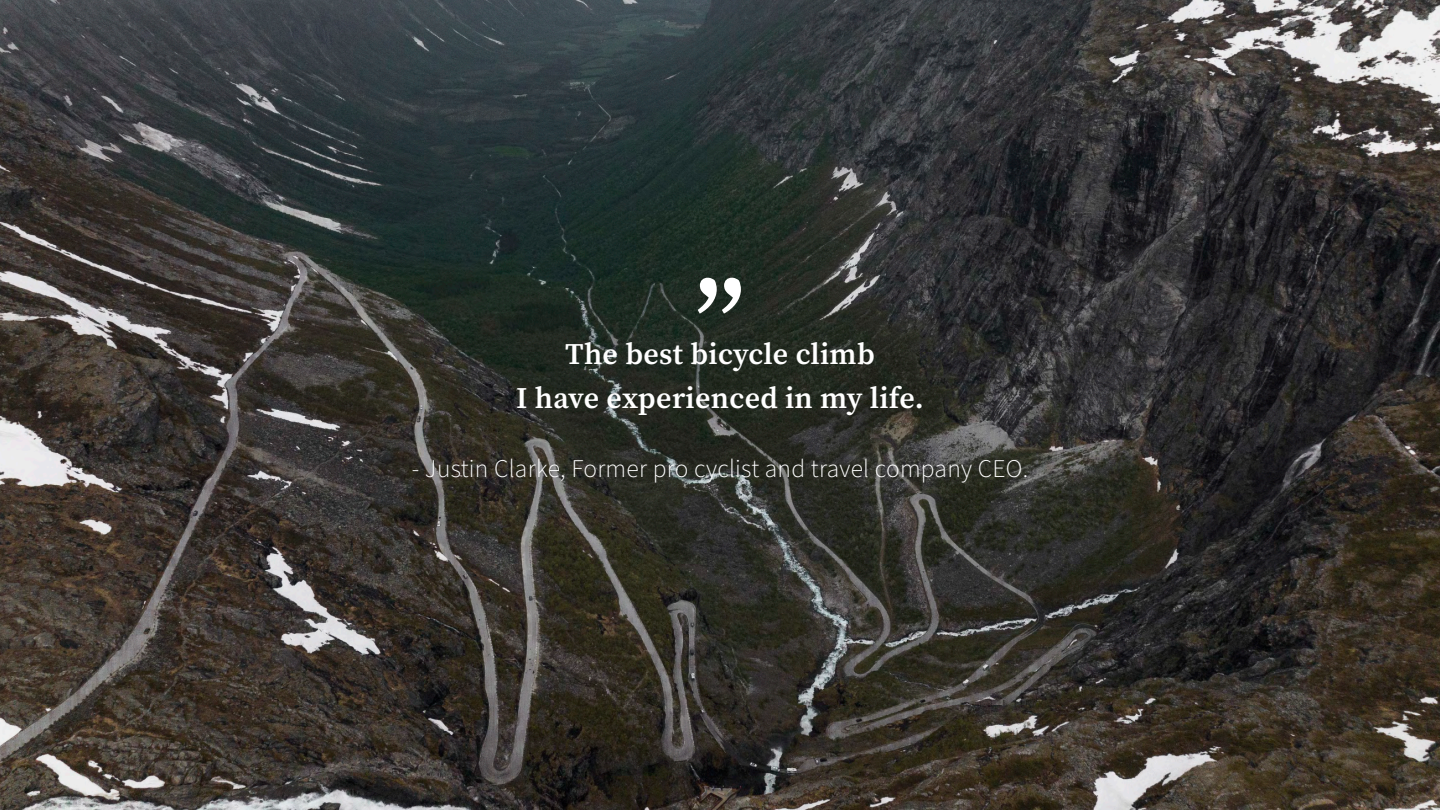
<style>
.page{position:relative;width:1440px;height:810px;background:#fff}
.page>*{position:absolute;margin:0;border:0;box-sizing:border-box;transform-origin:0 0}
.t1{font:600 116.32px "Source Serif Pro";color:#fff}
.t2{font:600 30px "Source Serif Pro";letter-spacing:.01em;color:#fff}
.t3{font:300 25.5px "Source Sans Pro";letter-spacing:.01em;color:#fff}
</style>
<div class="page">
<img style="left:0;top:0;width:1440px;height:810px">
<p class="t1" style="left:695px;top:246px;width:51px">”</p>
<p class="t2" style="left:565px;top:333px;width:311px">The best bicycle climb</p>
<p class="t2" style="left:516px;top:378px;width:409px">I have experienced in my life.</p>
<p class="t3" style="left:412px;top:452px;width:618px">- Justin Clarke, Former pro cyclist and travel company CEO.</p>
</div>
